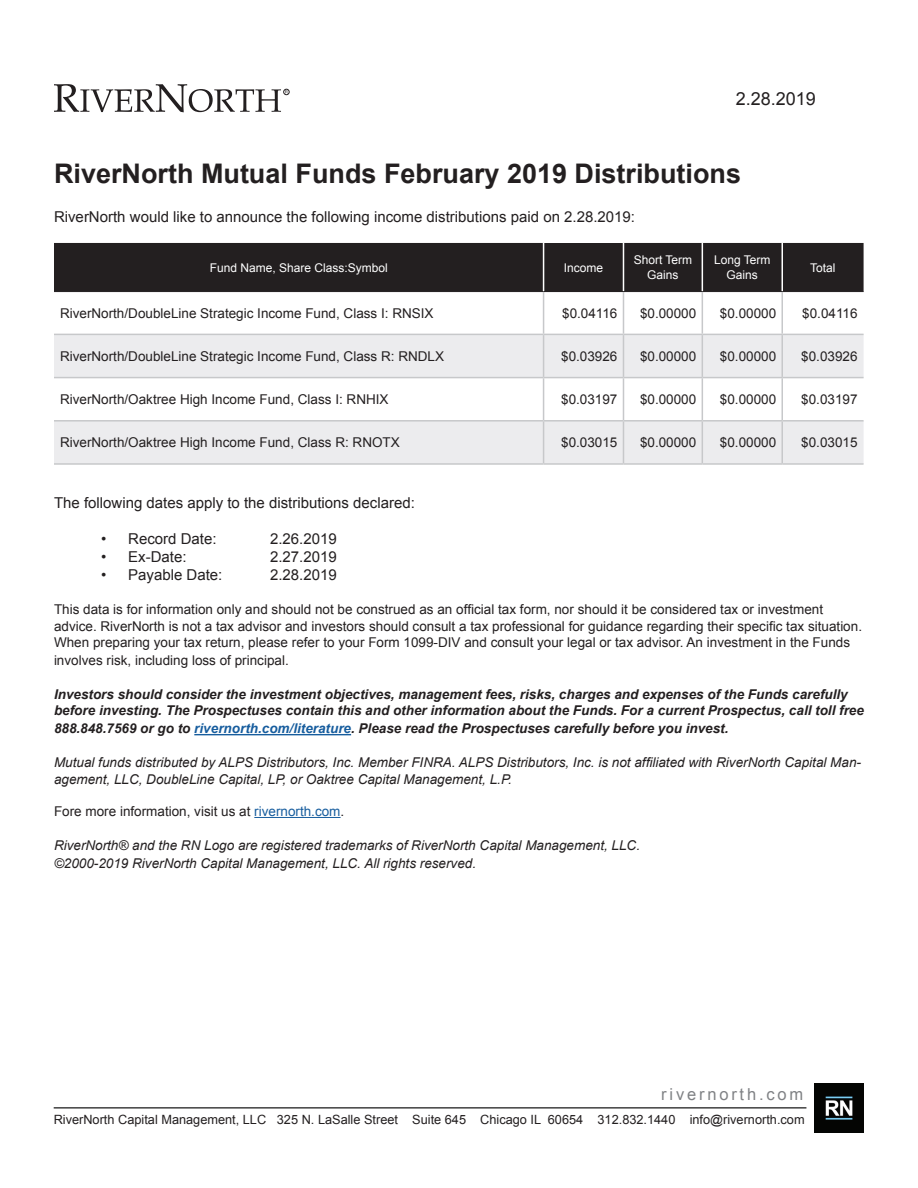
<style>
.page{position:relative;width:918px;height:1188px;background:#fff}
.page>*{position:absolute;margin:0;border:0;box-sizing:border-box;transform-origin:0 0}
.t1{font:700 27px "Arial";color:#231f20}
.t2{font:18px "Arial";color:#231f20}
.t3{font:16.5px "Arial";letter-spacing:.17em;color:#808285}
.t4{font:15px "Arial";color:#231f20}
.t5{font:13.5px/16.2px "Arial";color:#231f20}
.t6{font:italic 13.5px/16.2px "Arial";color:#231f20}
.t7{font:italic 700 13.5px/16.2px "Arial";color:#231f20}
.t8{font:12.75px "Arial";color:#231f20}
.t9{font:12px/14.4px "Arial";color:#fff;text-align:center}
.s1{color:#175d9e}
</style>
<div class="page">
<hr style="left:194px;top:734px;width:157px;height:1px;background:#175d9e">
<hr style="left:254px;top:817px;width:87px;height:1px;background:#175d9e">
<div style="left:54px;top:243px;width:810px;height:48px;background:#231f20"></div>
<div style="left:544px;top:243px;width:79px;height:49px;background:#231f20"></div>
<svg style="left:54px;top:335px;width:810px;height:128px;fill:#ececee"></svg>
<hr style="left:543px;top:243px;width:1px;height:48px;background:#fff">
<hr style="left:623px;top:243px;width:1px;height:48px;background:#fff">
<hr style="left:702px;top:243px;width:1px;height:48px;background:#fff">
<hr style="left:782px;top:243px;width:1px;height:48px;background:#fff">
<hr style="left:54px;top:291px;width:490px;height:1px;background:#231f20">
<hr style="left:623px;top:291px;width:79px;height:1px;background:#231f20">
<hr style="left:702px;top:291px;width:80px;height:1px;background:#231f20">
<hr style="left:782px;top:291px;width:82px;height:1px;background:#231f20">
<hr style="left:543px;top:292px;width:1px;height:42px;background:#c7c8ca">
<hr style="left:623px;top:292px;width:1px;height:42px;background:#c7c8ca">
<hr style="left:702px;top:292px;width:1px;height:42px;background:#c7c8ca">
<hr style="left:782px;top:292px;width:1px;height:42px;background:#c7c8ca">
<hr style="left:54px;top:334px;width:490px;height:1px;background:#c7c8ca">
<hr style="left:544px;top:334px;width:79px;height:1px;background:#c7c8ca">
<hr style="left:543px;top:335px;width:1px;height:42px;background:#c7c8ca">
<hr style="left:623px;top:334px;width:79px;height:1px;background:#c7c8ca">
<hr style="left:623px;top:335px;width:1px;height:42px;background:#c7c8ca">
<hr style="left:702px;top:334px;width:80px;height:1px;background:#c7c8ca">
<hr style="left:702px;top:335px;width:1px;height:42px;background:#c7c8ca">
<hr style="left:782px;top:334px;width:82px;height:1px;background:#c7c8ca">
<hr style="left:782px;top:335px;width:1px;height:42px;background:#c7c8ca">
<hr style="left:54px;top:377px;width:490px;height:1px;background:#c7c8ca">
<hr style="left:544px;top:377px;width:79px;height:1px;background:#c7c8ca">
<hr style="left:543px;top:378px;width:1px;height:42px;background:#c7c8ca">
<hr style="left:623px;top:377px;width:79px;height:1px;background:#c7c8ca">
<hr style="left:623px;top:378px;width:1px;height:42px;background:#c7c8ca">
<hr style="left:702px;top:377px;width:80px;height:1px;background:#c7c8ca">
<hr style="left:702px;top:378px;width:1px;height:42px;background:#c7c8ca">
<hr style="left:782px;top:377px;width:82px;height:1px;background:#c7c8ca">
<hr style="left:782px;top:378px;width:1px;height:42px;background:#c7c8ca">
<hr style="left:54px;top:420px;width:490px;height:2px;background:#c7c8ca">
<hr style="left:544px;top:420px;width:79px;height:2px;background:#c7c8ca">
<hr style="left:543px;top:422px;width:1px;height:41px;background:#c7c8ca">
<hr style="left:623px;top:420px;width:79px;height:2px;background:#c7c8ca">
<hr style="left:623px;top:422px;width:1px;height:41px;background:#c7c8ca">
<hr style="left:702px;top:420px;width:80px;height:2px;background:#c7c8ca">
<hr style="left:702px;top:422px;width:1px;height:41px;background:#c7c8ca">
<hr style="left:782px;top:420px;width:82px;height:2px;background:#c7c8ca">
<hr style="left:782px;top:422px;width:1px;height:41px;background:#c7c8ca">
<hr style="left:54px;top:463px;width:490px;height:2px;background:#c7c8ca">
<hr style="left:544px;top:463px;width:79px;height:2px;background:#c7c8ca">
<hr style="left:623px;top:463px;width:79px;height:2px;background:#c7c8ca">
<hr style="left:702px;top:463px;width:80px;height:2px;background:#c7c8ca">
<hr style="left:782px;top:463px;width:82px;height:2px;background:#c7c8ca">
<svg style="left:54px;top:84px;width:235px;height:28px"></svg>
<img style="left:814px;top:1083px;width:49px;height:50px">
<hr style="left:54px;top:1107px;width:752px;height:1px;background:#000">
<h2 class="t2" style="left:736px;top:87px;width:82px">2.28.2019</h2>
<h1 class="t1" style="left:54px;top:156px;width:689px">RiverNorth Mutual Funds February 2019 Distributions</h1>
<p class="t4" style="left:54px;top:207px;width:583px">RiverNorth would like to announce the following income distributions paid on 2.28.2019:</p>
<p class="t9" style="left:210px;top:260px;width:180px">Fund Name, Share Class:Symbol</p>
<p class="t9" style="left:564px;top:260px;width:41px">Income</p>
<p class="t9" style="left:634px;top:253px;width:60px">Short Term<br>Gains</p>
<p class="t9" style="left:714px;top:253px;width:58px">Long Term<br>Gains</p>
<p class="t9" style="left:810px;top:260px;width:27px">Total</p>
<p class="t5" style="left:60px;top:305px;width:375px">RiverNorth/DoubleLine Strategic Income Fund, Class I: RNSIX</p>
<p class="t5" style="left:562px;top:305px;width:57px">$0.04116</p>
<p class="t5" style="left:640px;top:305px;width:58px">$0.00000</p>
<p class="t5" style="left:720px;top:305px;width:58px">$0.00000</p>
<p class="t5" style="left:802px;top:305px;width:57px">$0.04116</p>
<p class="t5" style="left:60px;top:348px;width:386px">RiverNorth/DoubleLine Strategic Income Fund, Class R: RNDLX</p>
<p class="t5" style="left:561px;top:348px;width:58px">$0.03926</p>
<p class="t5" style="left:640px;top:348px;width:58px">$0.00000</p>
<p class="t5" style="left:720px;top:348px;width:58px">$0.00000</p>
<p class="t5" style="left:801px;top:348px;width:58px">$0.03926</p>
<p class="t5" style="left:60px;top:391px;width:330px">RiverNorth/Oaktree High Income Fund, Class I: RNHIX</p>
<p class="t5" style="left:561px;top:391px;width:58px">$0.03197</p>
<p class="t5" style="left:640px;top:391px;width:58px">$0.00000</p>
<p class="t5" style="left:720px;top:391px;width:58px">$0.00000</p>
<p class="t5" style="left:801px;top:391px;width:58px">$0.03197</p>
<p class="t5" style="left:60px;top:435px;width:341px">RiverNorth/Oaktree High Income Fund, Class R: RNOTX</p>
<p class="t5" style="left:561px;top:435px;width:58px">$0.03015</p>
<p class="t5" style="left:640px;top:435px;width:58px">$0.00000</p>
<p class="t5" style="left:720px;top:435px;width:58px">$0.00000</p>
<p class="t5" style="left:801px;top:435px;width:58px">$0.03015</p>
<p class="t4" style="left:54px;top:493px;width:363px">The following dates apply to the distributions declared:</p>
<p class="t4" style="left:101px;top:529px;width:117px">• Record Date:</p>
<p class="t4" style="left:270px;top:529px;width:68px">2.26.2019</p>
<p class="t4" style="left:101px;top:547px;width:87px">• Ex-Date:</p>
<p class="t4" style="left:270px;top:547px;width:68px">2.27.2019</p>
<p class="t4" style="left:101px;top:565px;width:123px">• Payable Date:</p>
<p class="t4" style="left:270px;top:565px;width:68px">2.28.2019</p>
<p class="t5" style="left:54px;top:602px;width:810px">This data is for information only and should not be construed as an official tax form, nor should it be considered tax or investment advice. RiverNorth is not a tax advisor and investors should consult a tax professional for guidance regarding their specific tax situation.<br>When preparing your tax return, please refer to your Form 1099-DIV and consult your legal or tax advisor. An investment in the Funds</p>
<p class="t5" style="left:54px;top:652px;width:236px">involves risk, including loss of principal.</p>
<p class="t7" style="left:54px;top:687px;width:811px">Investors should consider the investment objectives, management fees, risks, charges and expenses of the Funds carefully before investing. The Prospectuses contain this and other information about the Funds. For a current Prospectus, call toll free</p>
<p class="t7" style="left:54px;top:721px;width:676px">888.848.7569 or go to <span class="s1">rivernorth.com/literature</span>. Please read the Prospectuses carefully before you invest.</p>
<p class="t6" style="left:54px;top:755px;width:809px">Mutual funds distributed by ALPS Distributors, Inc. Member FINRA. ALPS Distributors, Inc. is not affiliated with RiverNorth Capital Man&shy;agement, LLC, DoubleLine Capital, LP, or Oaktree Capital Management, L.P.</p>
<p class="t5" style="left:54px;top:803px;width:292px">Fore more information, visit us at <span class="s1">rivernorth.com</span>.</p>
<p class="t6" style="left:54px;top:837px;width:588px;line-height:18px">RiverNorth® and the RN Logo are registered trademarks of RiverNorth Capital Management, LLC. ©2000-2019 RiverNorth Capital Management, LLC. All rights reserved.</p>
<p class="t3" style="left:661px;top:1083px;width:143px">rivernorth.com</p>
<p class="t8" style="left:54px;top:1111px;width:752px">RiverNorth Capital Management, LLC 325 N. LaSalle Street Suite 645 Chicago IL 60654 312.832.1440 info@rivernorth.com</p>
</div>
